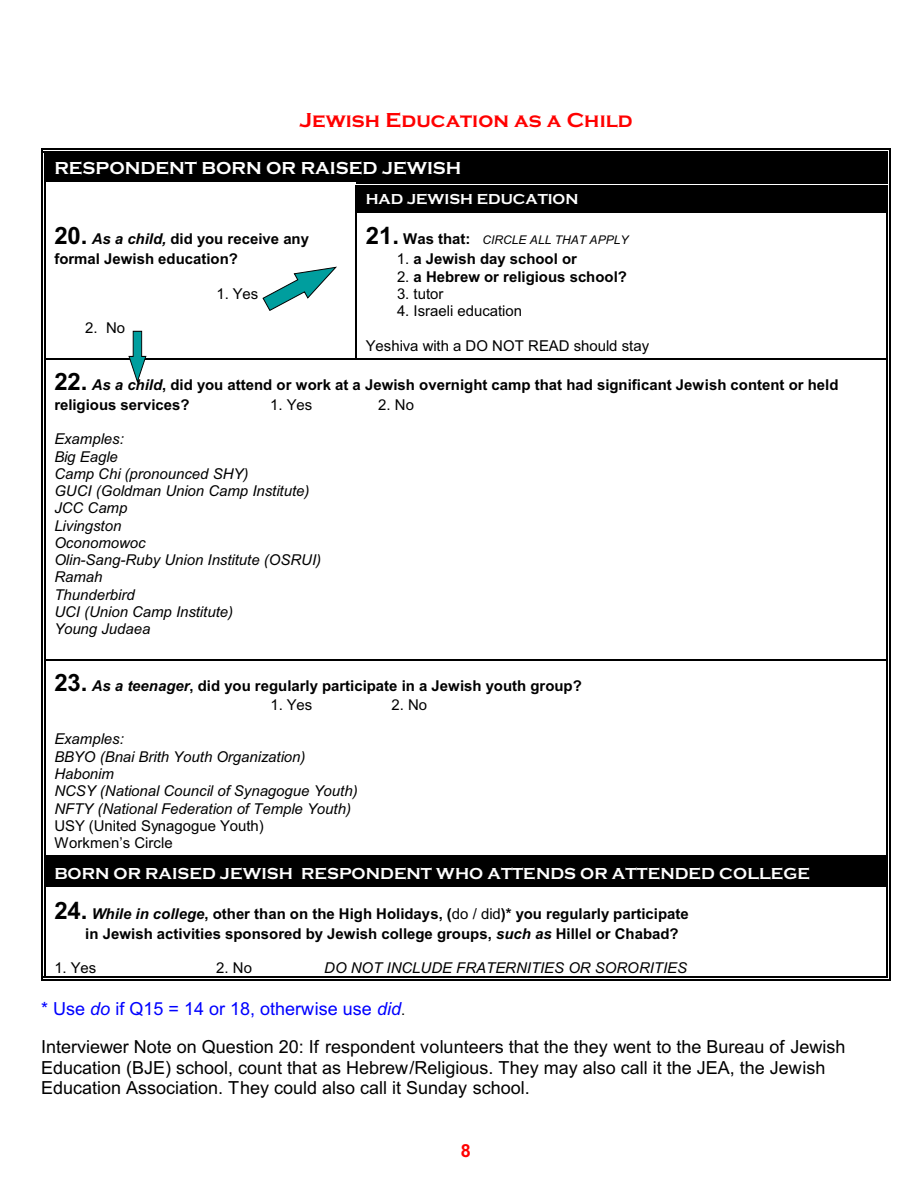
<style>
.page{position:relative;width:918px;height:1188px;background:#fff}
.page>*{position:absolute;margin:0;border:0;box-sizing:border-box;transform-origin:0 0}
.t1{font:700 21px "Copperplate Gothic";color:#f00}
.t2{font:18px/38px "Arial";color:#000}
.t3{font:700 18px "Copperplate Gothic";color:#fff}
.t4{font:700 18px "Arial";color:#f00}
.t5{font:700 16.5px "Copperplate Gothic";color:#fff}
.t6{font:700 15px/19.8px "Arial";color:#000}
.t7{font:italic 15px/17.2px "Arial";color:#000}
.t8{font:15px/17.1px "Arial";color:#000}
.t9{font:700 15px "Copperplate Gothic";color:#fff}
.t10{font:italic 12px "Arial";color:#000}
.s1{font-size:24px}
.s2{font-style:italic}
.s3{font-weight:700;font-style:normal;font-size:24px}
.s4{font-weight:700;font-style:normal;font-size:15px}
.s5{font-weight:400}
.s6{color:#00f}
.s7{font-style:italic;color:#00f}
.s8{font-size:15px}
</style>
<div class="page">
<hr style="left:44px;top:152px;width:1px;height:30px;background:#000">
<hr style="left:887px;top:152px;width:1px;height:30px;background:#000">
<hr style="left:44px;top:152px;width:844px;height:1px;background:#000">
<hr style="left:41px;top:149px;width:1px;height:33px;background:#000">
<hr style="left:890px;top:149px;width:1px;height:33px;background:#000">
<hr style="left:41px;top:149px;width:850px;height:1px;background:#000">
<div style="left:45px;top:153px;width:842px;height:29px;background:#000"></div>
<hr style="left:44px;top:182px;width:1px;height:30px;background:#000">
<hr style="left:41px;top:182px;width:1px;height:30px;background:#000">
<svg style="left:887px;top:182px;width:1px;height:30px"></svg>
<hr style="left:890px;top:182px;width:1px;height:30px;background:#000">
<div style="left:356px;top:185px;width:531px;height:27px;background:#000"></div>
<hr style="left:356px;top:182px;width:531px;height:1px;background:#000">
<hr style="left:44px;top:213px;width:1px;height:145px;background:#000">
<hr style="left:41px;top:213px;width:1px;height:145px;background:#000">
<hr style="left:887px;top:213px;width:1px;height:145px;background:#000">
<hr style="left:890px;top:213px;width:1px;height:145px;background:#000">
<hr style="left:356px;top:213px;width:1px;height:145px;background:#000">
<hr style="left:44px;top:358px;width:1px;height:301px;background:#000">
<hr style="left:41px;top:358px;width:1px;height:301px;background:#000">
<hr style="left:45px;top:358px;width:311px;height:1px;background:#000">
<hr style="left:887px;top:358px;width:1px;height:301px;background:#000">
<hr style="left:890px;top:358px;width:1px;height:301px;background:#000">
<hr style="left:356px;top:358px;width:531px;height:1px;background:#000">
<hr style="left:44px;top:659px;width:1px;height:196px;background:#000">
<hr style="left:887px;top:659px;width:1px;height:196px;background:#000">
<hr style="left:41px;top:659px;width:1px;height:196px;background:#000">
<hr style="left:890px;top:659px;width:1px;height:196px;background:#000">
<hr style="left:45px;top:659px;width:842px;height:1px;background:#000">
<hr style="left:44px;top:856px;width:1px;height:31px;background:#000">
<hr style="left:887px;top:856px;width:1px;height:31px;background:#000">
<hr style="left:41px;top:856px;width:1px;height:31px;background:#000">
<hr style="left:890px;top:856px;width:1px;height:31px;background:#000">
<div style="left:45px;top:856px;width:842px;height:31px;background:#000"></div>
<hr style="left:44px;top:887px;width:1px;height:91px;background:#000">
<hr style="left:887px;top:887px;width:1px;height:91px;background:#000">
<hr style="left:44px;top:977px;width:844px;height:1px;background:#000">
<hr style="left:41px;top:887px;width:1px;height:94px;background:#000">
<hr style="left:890px;top:887px;width:1px;height:94px;background:#000">
<hr style="left:41px;top:980px;width:850px;height:1px;background:#000">
<svg style="left:262px;top:266px;width:75px;height:45px"></svg>
<svg style="left:128px;top:331px;width:19px;height:51px"></svg>
<h1 class="t1" style="left:300px;top:107px;width:335px">Jewish Education as a Child</h1>
<p class="t3" style="left:54px;top:157px;width:408px">RESPONDENT BORN OR RAISED JEWISH</p>
<p class="t9" style="left:366px;top:190px;width:214px">HAD JEWISH EDUCATION</p>
<p class="t6" style="left:54px;top:231px;width:256px"><span class="s1">20.</span> <span class="s2">As a child,</span> did you receive any formal Jewish education?</p>
<p class="t8" style="left:216px;top:286px;width:44px">1. Yes</p>
<p class="t8" style="left:85px;top:320px;width:41px">2. No</p>
<p class="t10" style="left:366px;top:236px;width:264px"><span class="s3">21.</span> <span class="s4">Was that:</span> CIRCLE ALL THAT APPLY</p>
<p class="t6" style="left:397px;top:250px;width:182px"><span class="s5">1.</span> a Jewish day school or</p>
<p class="t6" style="left:397px;top:268px;width:231px"><span class="s5">2.</span> a Hebrew or religious school?</p>
<p class="t8" style="left:397px;top:287px;width:48px">3. tutor</p>
<p class="t8" style="left:397px;top:304px;width:127px">4. Israeli education</p>
<p class="t8" style="left:366px;top:338px;width:285px">Yeshiva with a DO NOT READ should stay</p>
<p class="t6" style="left:54px;top:376px;width:786px"><span class="s1">22.</span> <span class="s2">As a child</span>, did you attend or work at a Jewish overnight camp that had significant Jewish content or held religious services?</p>
<p class="t8" style="left:270px;top:397px;width:44px">1. Yes</p>
<p class="t8" style="left:378px;top:397px;width:37px">2. No</p>
<p class="t7" style="left:54px;top:432px;width:268px">Examples:<br>Big Eagle<br>Camp Chi (pronounced SHY)<br>GUCI (Goldman Union Camp Institute)<br>JCC Camp<br>Livingston<br>Oconomowoc<br>Olin-Sang-Ruby Union Institute (OSRUI)<br>Ramah<br>Thunderbird<br>UCI (Union Camp Institute)<br>Young Judaea</p>
<p class="t6" style="left:54px;top:677px;width:529px"><span class="s1">23.</span> <span class="s2">As a teenager</span>, did you regularly participate in a Jewish youth group?</p>
<p class="t8" style="left:270px;top:698px;width:44px">1. Yes</p>
<p class="t8" style="left:391px;top:698px;width:37px">2. No</p>
<p class="t7" style="left:54px;top:732px;width:305px">Examples:<br>BBYO (Bnai Brith Youth Organization)<br>Habonim<br>NCSY (National Council of Synagogue Youth)<br>NFTY (National Federation of Temple Youth)</p>
<p class="t8" style="left:54px;top:818px;width:211px">USY (United Synagogue Youth)<br>Workmen’s Circle</p>
<p class="t5" style="left:54px;top:864px;width:757px">BORN OR RAISED JEWISH RESPONDENT WHO ATTENDS OR ATTENDED COLLEGE</p>
<p class="t6" style="left:85px;top:905px;width:605px;text-indent:-31px"><span class="s1">24.</span> <span class="s2">While in college</span>, other than on the High Holidays, (<span class="s5">do / did</span>)* you regularly participate in Jewish activities sponsored by Jewish college groups, <span class="s2">such as</span> Hillel or Chabad?</p>
<p class="t8" style="left:54px;top:961px;width:43px">1. Yes</p>
<p class="t8" style="left:216px;top:961px;width:37px">2. No</p>
<p class="t7" style="left:324px;top:961px;width:364px">DO NOT INCLUDE FRATERNITIES OR SORORITIES</p>
<p class="t2" style="left:41px;top:991px;width:806px"><span class="s6">* Use</span> <span class="s7">do</span> <span class="s6">if Q15 = 14 or 18, otherwise use</span> <span class="s7">did</span><span class="s8">.<br></span>Interviewer Note on Question 20: If respondent volunteers that the they went to the Bureau of Jewish</p>
<p class="t2" style="left:41px;top:1059px;width:786px;line-height:20.7px">Education (BJE) school, count that as Hebrew/Religious. They may also call it the JEA, the Jewish<br>Education Association. They could also call it Sunday school.</p>
<p class="t4" style="left:461px;top:1144px;width:12px">8</p>
</div>
